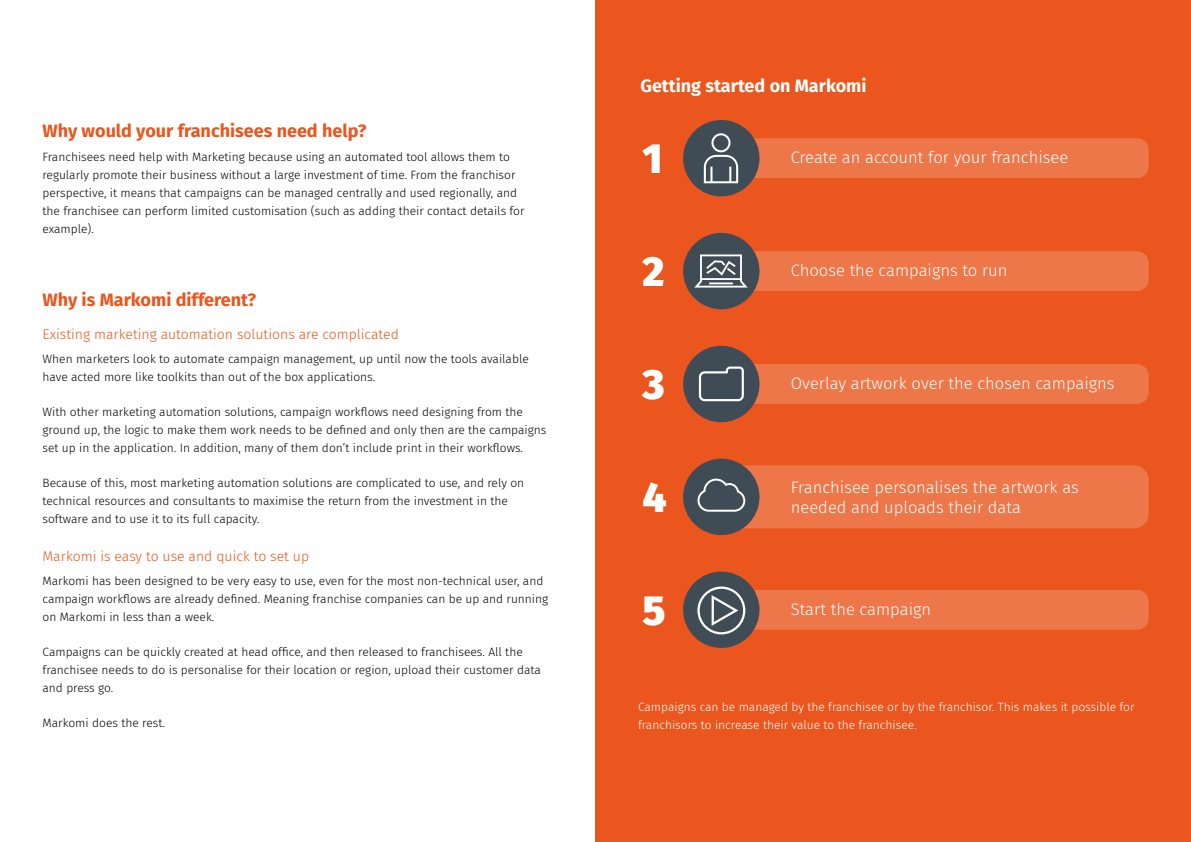
<style>
.page{position:relative;width:1191px;height:842px;background:#fff}
.page>*{position:absolute;margin:0;border:0;box-sizing:border-box;transform-origin:0 0}
.t1{font:900 41.5px "Fira Sans";color:#fff}
.t2{font:700 18px "Fira Sans";color:#ea561d}
.t3{font:700 18px "Fira Sans";color:#fff}
.t4{font:300 16.6px "Fira Sans";color:#fff}
.t5{font:300 14px "Fira Sans";color:#ea561d}
.t6{font:300 12px/18px "Fira Sans";color:#000}
.t7{font:300 12px/18px "Fira Sans";color:#fff}
</style>
<div class="page">
<div style="left:595px;top:0;width:596px;height:842px;background:#ea561d"></div>
<div style="left:721px;top:138px;width:427px;height:40px;background:#ee7749;border-radius:12px"></div>
<div style="left:683px;top:120px;width:76px;height:76px;background:#404c55;border-radius:50%"></div>
<div style="left:721px;top:251px;width:427px;height:40px;background:#ee7749;border-radius:12px"></div>
<div style="left:683px;top:233px;width:76px;height:76px;background:#404c55;border-radius:50%"></div>
<div style="left:721px;top:364px;width:427px;height:40px;background:#ee7749;border-radius:12px"></div>
<div style="left:683px;top:346px;width:76px;height:76px;background:#404c55;border-radius:50%"></div>
<div style="left:721px;top:465px;width:427px;height:63px;background:#ee7749;border-radius:15px"></div>
<div style="left:683px;top:459px;width:76px;height:76px;background:#404c55;border-radius:50%"></div>
<div style="left:721px;top:590px;width:427px;height:40px;background:#ee7749;border-radius:12px"></div>
<div style="left:683px;top:572px;width:76px;height:76px;background:#404c55;border-radius:50%"></div>
<svg style="left:704px;top:133px;width:34px;height:50px"></svg>
<svg style="left:694px;top:254px;width:53px;height:34px"></svg>
<svg style="left:697px;top:479px;width:48px;height:33px"></svg>
<svg style="left:697px;top:586px;width:48px;height:48px"></svg>
<svg style="left:699px;top:367px;width:45px;height:34px"></svg>
<h2 class="t2" style="left:43px;top:115px;width:325px">Why would your franchisees need help?</h2>
<p class="t6" style="left:43px;top:147px;width:483px">Franchisees need help with Marketing because using an automated tool allows them to regularly promote their business without a large investment of time. From the franchisor perspective, it means that campaigns can be managed centrally and used regionally, and the franchisee can perform limited customisation (such as adding their contact details for example).</p>
<h2 class="t2" style="left:43px;top:285px;width:215px">Why is Markomi different?</h2>
<p class="t5" style="left:43px;top:324px;width:358px">Existing marketing automation solutions are complicated</p>
<p class="t6" style="left:43px;top:349px;width:488px">When marketers look to automate campaign management, up until now the tools available have acted more like toolkits than out of the box applications.</p>
<p class="t6" style="left:43px;top:402px;width:505px">With other marketing automation solutions, campaign workflows need designing from the ground up, the logic to make them work needs to be defined and only then are the campaigns set up in the application. In addition, many of them don’t include print in their workflows.</p>
<p class="t6" style="left:43px;top:473px;width:483px">Because of this, most marketing automation solutions are complicated to use, and rely on technical resources and consultants to maximise the return from the investment in the software and to use it to its full capacity.</p>
<p class="t5" style="left:43px;top:547px;width:268px">Markomi is easy to use and quick to set up</p>
<p class="t6" style="left:43px;top:572px;width:507px">Markomi has been designed to be very easy to use, even for the most non-technical user, and campaign workflows are already defined. Meaning franchise companies can be up and running on Markomi in less than a week.</p>
<p class="t6" style="left:43px;top:643px;width:500px">Campaigns can be quickly created at head office, and then released to franchisees. All the franchisee needs to do is personalise for their location or region, upload their customer data and press go.</p>
<p class="t6" style="left:43px;top:714px;width:124px">Markomi does the rest.</p>
<h2 class="t3" style="left:640px;top:71px;width:228px">Getting started on Markomi</h2>
<h1 class="t1" style="left:642px;top:121px;width:22px">1</h1>
<h3 class="t4" style="left:790px;top:145px;width:279px">Create an account for your franchisee</h3>
<h1 class="t1" style="left:642px;top:234px;width:23px">2</h1>
<h3 class="t4" style="left:790px;top:258px;width:218px">Choose the campaigns to run</h3>
<h1 class="t1" style="left:642px;top:347px;width:24px">3</h1>
<h3 class="t4" style="left:790px;top:371px;width:325px">Overlay artwork over the chosen campaigns</h3>
<h1 class="t1" style="left:642px;top:460px;width:26px">4</h1>
<h3 class="t4" style="left:790px;top:475px;width:289px">Franchisee personalises the artwork as</h3>
<h3 class="t4" style="left:790px;top:495px;width:232px">needed and uploads their data</h3>
<h1 class="t1" style="left:642px;top:573px;width:25px">5</h1>
<h3 class="t4" style="left:790px;top:597px;width:142px">Start the campaign</h3>
<p class="t7" style="left:638px;top:697px;width:498px">Campaigns can be managed by the franchisee or by the franchisor. This makes it possible for franchisors to increase their value to the franchisee.</p>
</div>
